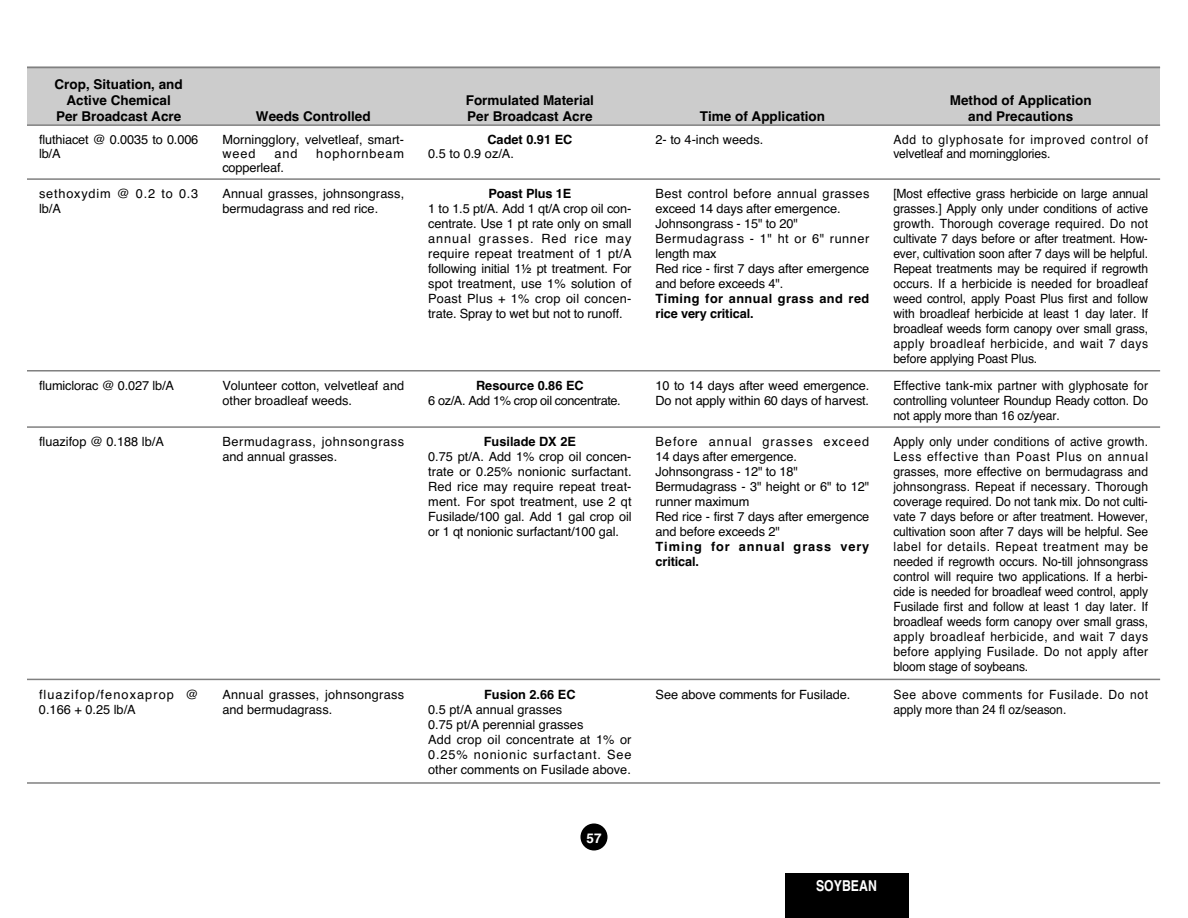
<style>
.page{position:relative;width:1188px;height:918px;background:#fff}
.page>*{position:absolute;margin:0;border:0;box-sizing:border-box;transform-origin:0 0}
.t1{font:700 condensed 15px "Helvetica";color:#fff}
.t2{font:700 13.5px/15.8px "Helvetica";color:#000;text-align:center}
.t3{font:700 13.5px "Helvetica";color:#fff}
.t4{font:12.75px/15px "Helvetica";color:#000}
.t5{font:12.75px/15px "Helvetica";color:#000;text-align:justify;scale:.95 1}
.t6{font:12.75px/13.8px "Helvetica";letter-spacing:.06em;color:#000;scale:.95 1}
.t7{font:700 12.75px "Helvetica";color:#000}
.t8{font:12.75px/15px "Helvetica";letter-spacing:.05em;color:#000;scale:.95 1}
.t9{font:700 12.75px/15px "Helvetica";letter-spacing:.035em;color:#000}
.t10{font:12.75px/15px "Helvetica";letter-spacing:.045em;color:#000}
.t11{font:12.75px/15px "Helvetica";letter-spacing:.025em;color:#000}
.t12{font:12.75px/15px "Helvetica";letter-spacing:.085em;color:#000}
.t13{font:700 12.75px/15px "Helvetica";letter-spacing:.07em;color:#000}
.t14{font:12.75px "Helvetica";letter-spacing:-.03em;color:#000}
.t15{font:12.75px/15px "Helvetica";letter-spacing:.065em;color:#000}
.t16{font:12.75px "Helvetica";letter-spacing:.07em;color:#000}
</style>
<div class="page">
<div style="left:580px;top:824px;width:28px;height:26px;background:#000;border-radius:50%"></div>
<div style="left:27px;top:67px;width:183px;height:58px;background:#ccc"></div>
<div style="left:210px;top:67px;width:206px;height:58px;background:#ccc"></div>
<div style="left:416px;top:67px;width:228px;height:58px;background:#ccc"></div>
<div style="left:644px;top:67px;width:237px;height:58px;background:#ccc"></div>
<div style="left:881px;top:67px;width:279px;height:58px;background:#ccc"></div>
<hr style="left:27px;top:67px;width:1133px;height:1px;background:#808080">
<hr style="left:27px;top:124px;width:1133px;height:2px;background:#808080">
<hr style="left:27px;top:178px;width:1133px;height:2px;background:#808080">
<hr style="left:27px;top:370px;width:1133px;height:2px;background:#808080">
<hr style="left:27px;top:426px;width:1133px;height:2px;background:#808080">
<hr style="left:27px;top:679px;width:1133px;height:1px;background:#808080">
<hr style="left:27px;top:782px;width:1133px;height:2px;background:#808080">
<div style="left:785px;top:873px;width:123px;height:45px;background:#000"></div>
<p class="t2" style="left:55px;top:77px;width:130px">Crop, Situation, and<br>Active Chemical<br>Per Broadcast Acre</p>
<p class="t2" style="left:256px;top:108px;width:116px">Weeds Controlled</p>
<p class="t4" style="left:39px;top:133px;width:161px;line-height:13.8px">fluthiacet @ 0.0035 to 0.006 lb/A</p>
<p class="t4" style="left:222px;top:133px;width:183px;line-height:13.8px">Morningglory, velvetleaf, smart&shy;weed</p>
<p class="t4" style="left:274px;top:146px;width:25px">and</p>
<p class="t16" style="left:316px;top:146px;width:89px">hophornbeam</p>
<p class="t4" style="left:222px;top:160px;width:63px">copperleaf.</p>
<p class="t2" style="left:466px;top:92px;width:130px;text-align:left">Formulated Material<br>Per Broadcast Acre</p>
<p class="t7" style="left:487px;top:133px;width:87px">Cadet 0.91 EC</p>
<p class="t4" style="left:428px;top:146px;width:87px">0.5 to 0.9 oz/A.</p>
<p class="t15" style="left:39px;top:187px;width:161px">sethoxydim @ 0.2 to 0.3 lb/A</p>
<p class="t4" style="left:222px;top:187px;width:183px">Annual grasses, johnsongrass, bermudagrass and red rice.</p>
<p class="t7" style="left:489px;top:187px;width:84px">Poast Plus 1E</p>
<p class="t4" style="left:428px;top:202px;width:205px;text-align:justify">1 to 1.5 pt/A. Add 1 qt/A crop oil con&shy;centrate. Use 1 pt rate only on small annual grasses. Red rice may require repeat treatment of 1 pt/A following initial 1½ pt treatment. For spot treatment, use 1% solution of Poast Plus + 1% crop oil concen&shy;trate. Spray to wet but not to runoff.</p>
<p class="t4" style="left:39px;top:378px;width:137px">flumiclorac @ 0.027 lb/A</p>
<p class="t4" style="left:222px;top:378px;width:183px">Volunteer cotton, velvetleaf and other broadleaf weeds.</p>
<p class="t7" style="left:476px;top:378px;width:109px">Resource 0.86 EC</p>
<p class="t14" style="left:428px;top:393px;width:194px">6 oz/A. Add 1% crop oil concentrate.</p>
<p class="t4" style="left:39px;top:434px;width:126px">fluazifop @ 0.188 lb/A</p>
<p class="t10" style="left:222px;top:434px;width:183px">Bermudagrass, johnsongrass and annual grasses.</p>
<p class="t7" style="left:484px;top:435px;width:94px">Fusilade DX 2E</p>
<p class="t4" style="left:428px;top:449px;width:205px;text-align:justify">0.75 pt/A. Add 1% crop oil concen&shy;trate or 0.25% nonionic surfactant.<br>Red rice may require repeat treat&shy;ment. For spot treatment, use 2 qt Fusilade/100 gal. Add 1 gal crop oil or 1 qt nonionic surfactant/100 gal.</p>
<p class="t12" style="left:39px;top:687px;width:161px">fluazifop/fenoxaprop @<br>0.166 + 0.25 lb/A</p>
<p class="t11" style="left:222px;top:687px;width:183px">Annual grasses, johnsongrass and bermudagrass.</p>
<p class="t7" style="left:484px;top:687px;width:93px">Fusion 2.66 EC</p>
<p class="t4" style="left:428px;top:702px;width:205px">0.5 pt/A annual grasses<br>0.75 pt/A perennial grasses<br>Add crop oil concentrate at 1% or<br>0.25% nonionic surfactant. See other comments on Fusilade above.</p>
<p class="t3" style="left:586px;top:830px;width:17px">57</p>
<p class="t2" style="left:700px;top:108px;width:127px">Time of Application</p>
<p class="t2" style="left:950px;top:92px;width:143px">Method of Application and Precautions</p>
<p class="t4" style="left:656px;top:133px;width:109px">2- to 4-inch weeds.</p>
<p class="t6" style="left:893px;top:133px;width:270px">Add to glyphosate for improved control of velvetleaf and morningglories.</p>
<p class="t4" style="left:656px;top:187px;width:215px">Best control before annual grasses exceed 14 days after emergence.<br>Johnsongrass - 15" to 20"<br>Bermudagrass - 1" ht or 6" runner length max<br>Red rice - first 7 days after emergence and before exceeds 4".</p>
<p class="t9" style="left:656px;top:292px;width:215px">Timing for annual grass and red rice very critical.</p>
<p class="t5" style="left:893px;top:187px;width:270px">[Most effective grass herbicide on large annual grasses.] Apply only under conditions of active growth. Thorough coverage required. Do not cultivate 7 days before or after treatment. How&shy;ever, cultivation soon after 7 days will be helpful.<br>Repeat treatments may be required if regrowth occurs. If a herbicide is needed for broadleaf weed control, apply Poast Plus first and follow with broadleaf herbicide at least 1 day later. If broadleaf weeds form canopy over small grass, apply broadleaf herbicide, and wait 7 days before applying Poast Plus.</p>
<p class="t4" style="left:656px;top:378px;width:215px">10 to 14 days after weed emergence.<br>Do not apply within 60 days of harvest.</p>
<p class="t5" style="left:893px;top:378px;width:270px">Effective tank-mix partner with glyphosate for controlling volunteer Roundup Ready cotton. Do not apply more than 16 oz/year.</p>
<p class="t4" style="left:656px;top:434px;width:215px">Before annual grasses exceed<br>14 days after emergence.<br>Johnsongrass - 12" to 18"<br>Bermudagrass - 3" height or 6" to 12" runner maximum<br>Red rice - first 7 days after emergence and before exceeds 2"</p>
<p class="t13" style="left:656px;top:539px;width:215px">Timing for annual grass very critical.</p>
<p class="t5" style="left:893px;top:434px;width:270px">Apply only under conditions of active growth.<br>Less effective than Poast Plus on annual grasses, more effective on bermudagrass and johnsongrass. Repeat if necessary. Thorough coverage required. Do not tank mix. Do not culti&shy;vate 7 days before or after treatment. However, cultivation soon after 7 days will be helpful. See label for details. Repeat treatment may be needed if regrowth occurs. No-till johnsongrass control will require two applications. If a herbi&shy;cide is needed for broadleaf weed control, apply Fusilade first and follow at least 1 day later. If broadleaf weeds form canopy over small grass, apply broadleaf herbicide, and wait 7 days before applying Fusilade. Do not apply after bloom stage of soybeans.</p>
<p class="t4" style="left:656px;top:687px;width:196px">See above comments for Fusilade.</p>
<p class="t8" style="left:893px;top:687px;width:270px">See above comments for Fusilade. Do not apply more than 24 fl oz/season.</p>
<p class="t1" style="left:816px;top:880px;width:62px">SOYBEAN</p>
</div>
